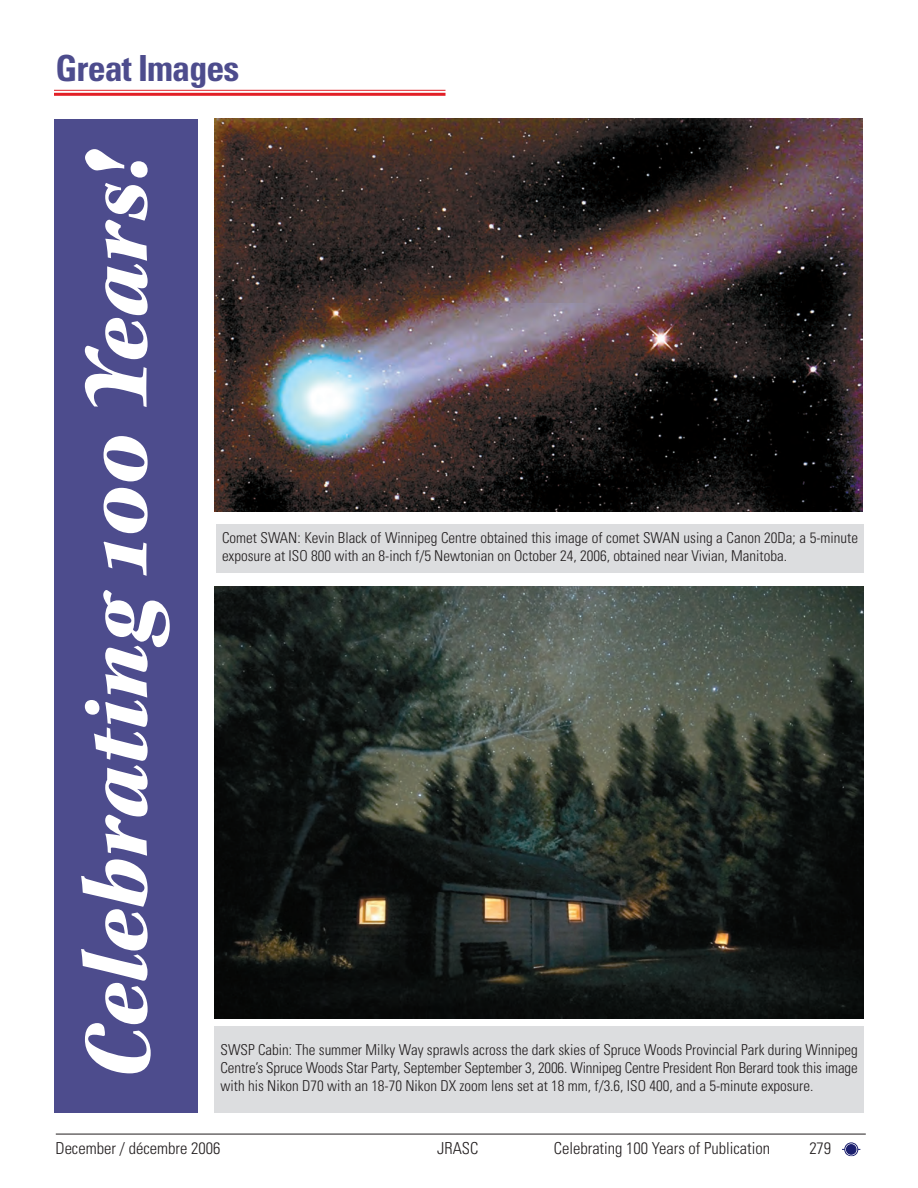
<style>
.page{position:relative;width:918px;height:1188px;background:#fff}
.page>*{position:absolute;margin:0;border:0;box-sizing:border-box;transform-origin:0 0}
.t1{font:93px "Kepl MM Sw 0 307 0 251 0 242 0 198";color:#fff}
.t2{font:700 condensed 36px "Univers";letter-spacing:-.025em;color:#4d4c8d}
.t3{font:300 condensed 16.5px "Univers";color:#231f20}
.t4{font:300 condensed 15px/18px "Univers";color:#231f20}
</style>
<div class="page">
<svg style="left:842px;top:1143px;width:18px;height:13px"></svg>
<hr style="left:56px;top:1134px;width:810px;height:1px;background:#231f20">
<hr style="left:54px;top:90px;width:392px;height:1px;background:#e21f26">
<hr style="left:54px;top:93px;width:392px;height:3px;background:#e21f26">
<img style="left:215px;top:119px;width:648px;height:393px">
<img style="left:215px;top:586px;width:649px;height:432px">
<div style="left:216px;top:524px;width:648px;height:48px;background:#dcdddf"></div>
<div style="left:215px;top:1026px;width:649px;height:86px;background:#dcdddf"></div>
<div style="left:54px;top:119px;width:144px;height:993px;background:#4d4c8d"></div>
<h2 class="t2" style="left:56px;top:55px;width:186px">Great Images</h2>
<h1 class="t1" style="left:80px;top:1078px;width:931px;rotate:-90deg">Celebrating 100 Years!</h1>
<p class="t4" style="left:222px;top:530px;width:638px">Comet SWAN: Kevin Black of Winnipeg Centre obtained this image of comet SWAN using a Canon 20Da; a 5-minute exposure at ISO 800 with an 8-inch f/5 Newtonian on October 24, 2006, obtained near Vivian, Manitoba.</p>
<p class="t4" style="left:221px;top:1042px;width:639px">SWSP Cabin: The summer Milky Way sprawls across the dark skies of Spruce Woods Provincial Park during Winnipeg<br>Centre’s Spruce Woods Star Party, September September 3, 2006. Winnipeg Centre President Ron Berard took this image</p>
<p class="t4" style="left:221px;top:1078px;width:594px">with his Nikon D70 with an 18-70 Nikon DX zoom lens set at 18 mm, f/3.6, ISO 400, and a 5-minute exposure.</p>
<p class="t3" style="left:56px;top:1143px;width:166px">December / décembre 2006</p>
<p class="t3" style="left:437px;top:1143px;width:43px">JRASC</p>
<p class="t3" style="left:554px;top:1142px;width:218px">Celebrating 100 Years of Publication</p>
<p class="t3" style="left:809px;top:1143px;width:23px">279</p>
</div>
